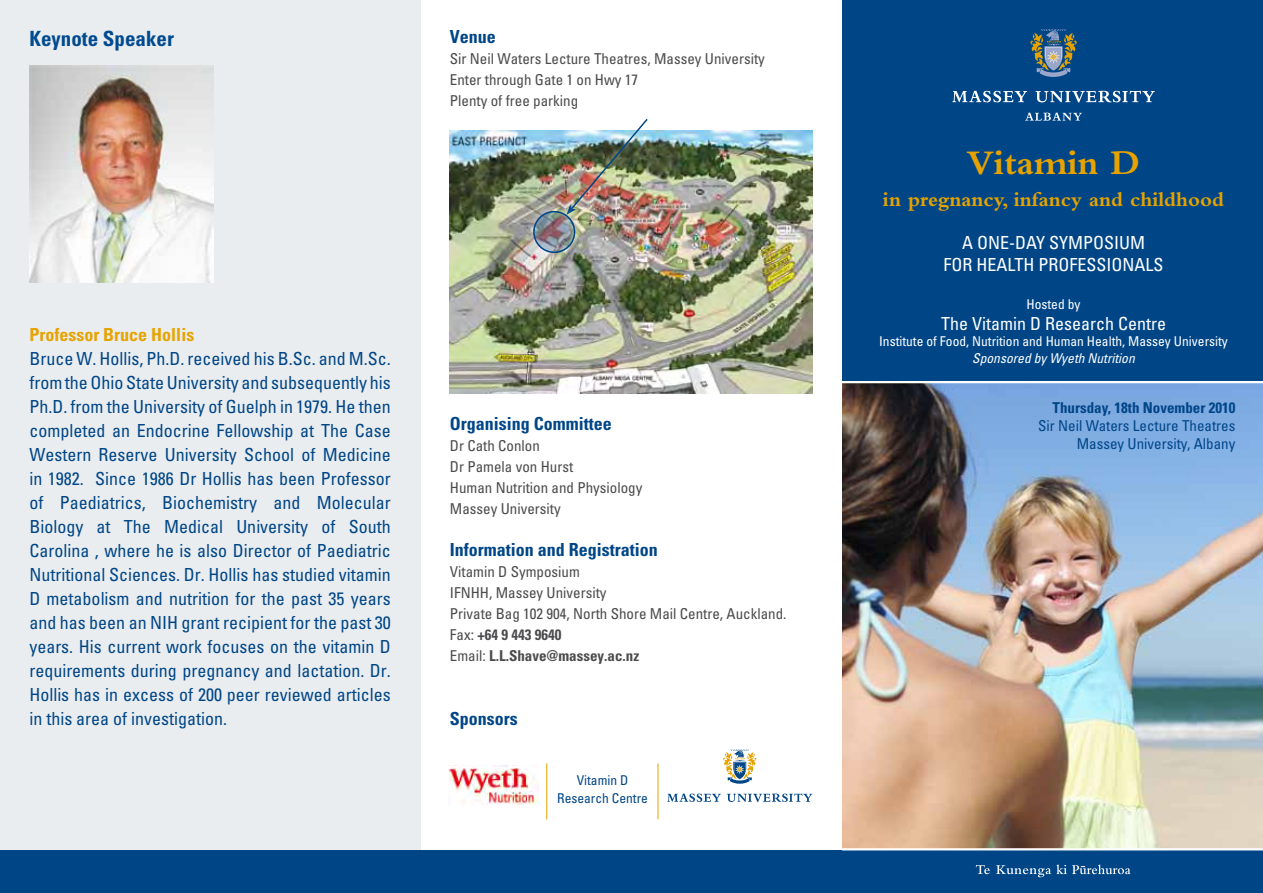
<style>
.page{position:relative;width:1263px;height:893px;background:#fff}
.page>*{position:absolute;margin:0;border:0;box-sizing:border-box;transform-origin:0 0}
.t1{font:700 36px "Bembo";color:#e6a300}
.t2{font:700 21px "Bembo";color:#e6a300}
.t3{font:21px "Univers Condensed Bold Macron";color:#004b90}
.t4{font:18px/24px "Univers Condensed Macron";color:#004687;text-align:justify}
.t5{font:18px "Univers Condensed Bold Macron";color:#004687}
.t6{font:condensed 18px/21.6px "Univers";color:#fff;text-align:center}
.t7{font:18px "Univers Condensed Macron";color:#fff}
.t8{font:18px "Univers Condensed Bold Macron";color:#e6a300}
.t9{font:15px/21px "Univers Condensed Macron";color:#4b4b4d}
.t10{font:condensed 15px/18px "Univers";color:#004687;text-align:right}
.t11{font:15px/21px "Univers Condensed Bold Macron";color:#4b4b4d}
.t12{font:700 condensed 15px "Univers";color:#004687}
.t13{font:condensed 13.5px "Univers";color:#fff}
.t14{font:italic condensed 13.5px "Univers";color:#fff}
.t15{font:13.5px/18px "Univers Condensed Macron";color:#004687;text-align:center}
.t16{font:13.5px "Univers Condensed Macron";color:#fff}
.s1{font-family:"Univers Condensed Macron"}
</style>
<div class="page">
<div style="left:0;top:0;width:421px;height:885px;background:#eaedef"></div>
<div style="left:842px;top:0;width:421px;height:893px;background:#004687"></div>
<img style="left:842px;top:383px;width:421px;height:465px">
<div style="left:0;top:850px;width:1263px;height:43px;background:#004687"></div>
<svg style="left:976px;top:865px;width:154px;height:12px"></svg>
<hr style="left:842px;top:381px;width:421px;height:2px;background:#fff">
<hr style="left:842px;top:848px;width:421px;height:2px;background:#fff">
<svg style="left:1025px;top:113px;width:57px;height:8px"></svg>
<svg style="left:1030px;top:29px;width:47px;height:48px"></svg>
<svg style="left:952px;top:91px;width:75px;height:11px"></svg>
<svg style="left:1035px;top:91px;width:120px;height:11px"></svg>
<svg style="left:723px;top:750px;width:34px;height:34px"></svg>
<svg style="left:667px;top:794px;width:54px;height:8px"></svg>
<svg style="left:727px;top:794px;width:85px;height:8px"></svg>
<hr style="left:658px;top:763px;width:1px;height:56px;background:#e6a300">
<hr style="left:546px;top:763px;width:1px;height:56px;background:#e6a300">
<img style="left:450px;top:130px;width:362px;height:263px">
<img style="left:29px;top:65px;width:185px;height:217px">
<img style="left:556px;top:130px;width:99px;height:92px">
<img style="left:566px;top:119px;width:83px;height:96px">
<img style="left:523px;top:201px;width:61px;height:61px">
<div style="left:533px;top:211px;width:42px;height:42px;border:2px solid #004687;border-radius:50%"></div>
<img style="left:449px;top:765px;width:89px;height:40px">
<p class="t3" style="left:29px;top:25px;width:146px">Keynote Speaker</p>
<p class="t5" style="left:450px;top:26px;width:48px">Venue</p>
<p class="t9" style="left:450px;top:48px;width:316px">Sir Neil Waters Lecture Theatres, Massey University<br>Enter through Gate 1 on Hwy 17<br>Plenty of free parking</p>
<p class="t8" style="left:29px;top:323px;width:166px">Professor Bruce Hollis</p>
<p class="t4" style="left:29px;top:346px;width:363px">Bruce W. Hollis, Ph.D. received his B.Sc. and M.Sc. from the Ohio State University and subsequently his Ph.D. from the University of Guelph in 1979. He then completed an Endocrine Fellowship at The Case Western Reserve University School of Medicine in 1982. Since 1986 Dr Hollis has been Professor of Paediatrics, Biochemistry and Molecular Biology at The Medical University of South Carolina , where he is also Director of Paediatric Nutritional Sciences. Dr. Hollis has studied vitamin D metabolism and nutrition for the past 35 years and has been an NIH grant recipient for the past 30 years. His current work focuses on the vitamin D requirements during pregnancy and lactation. Dr.<br>Hollis has in excess of 200 peer reviewed articles in this area of investigation.</p>
<p class="t5" style="left:450px;top:412px;width:163px">Organising Committee</p>
<p class="t9" style="left:450px;top:435px;width:194px">Dr Cath Conlon<br>Dr Pamela von Hurst<br>Human Nutrition and Physiology<br>Massey University</p>
<p class="t5" style="left:450px;top:539px;width:210px">Information and Registration</p>
<p class="t9" style="left:450px;top:561px;width:338px">Vitamin D Symposium<br>IFNHH, Massey University<br>Private Bag 102 904, North Shore Mail Centre, Auckland.</p>
<p class="t11" style="left:450px;top:624px;width:191px"><span class="s1">Fax:</span> +64 9 443 9640<br><span class="s1">Email:</span> L.L.Shave@massey.ac.nz</p>
<p class="t5" style="left:450px;top:708px;width:69px">Sponsors</p>
<p class="t15" style="left:557px;top:770px;width:92px">Vitamin D<br>Research Centre</p>
<h1 class="t1" style="left:967px;top:142px;width:175px">Vitamin D</h1>
<p class="t2" style="left:883px;top:188px;width:343px">in pregnancy, infancy and childhood</p>
<p class="t6" style="left:943px;top:232px;width:221px">A ONE-DAY SYMPOSIUM<br>FOR HEALTH PROFESSIONALS</p>
<p class="t16" style="left:1026px;top:295px;width:55px">Hosted by</p>
<p class="t7" style="left:941px;top:312px;width:226px">The Vitamin D Research Centre</p>
<p class="t13" style="left:879px;top:333px;width:350px">Institute of Food, Nutrition and Human Health, Massey University</p>
<p class="t14" style="left:972px;top:349px;width:164px">Sponsored by Wyeth Nutrition</p>
<p class="t12" style="left:1052px;top:398px;width:184px">Thursday, 18th November 2010</p>
<p class="t10" style="left:1038px;top:416px;width:199px">Sir Neil Waters Lecture Theatres<br>Massey University, Albany</p>
</div>
